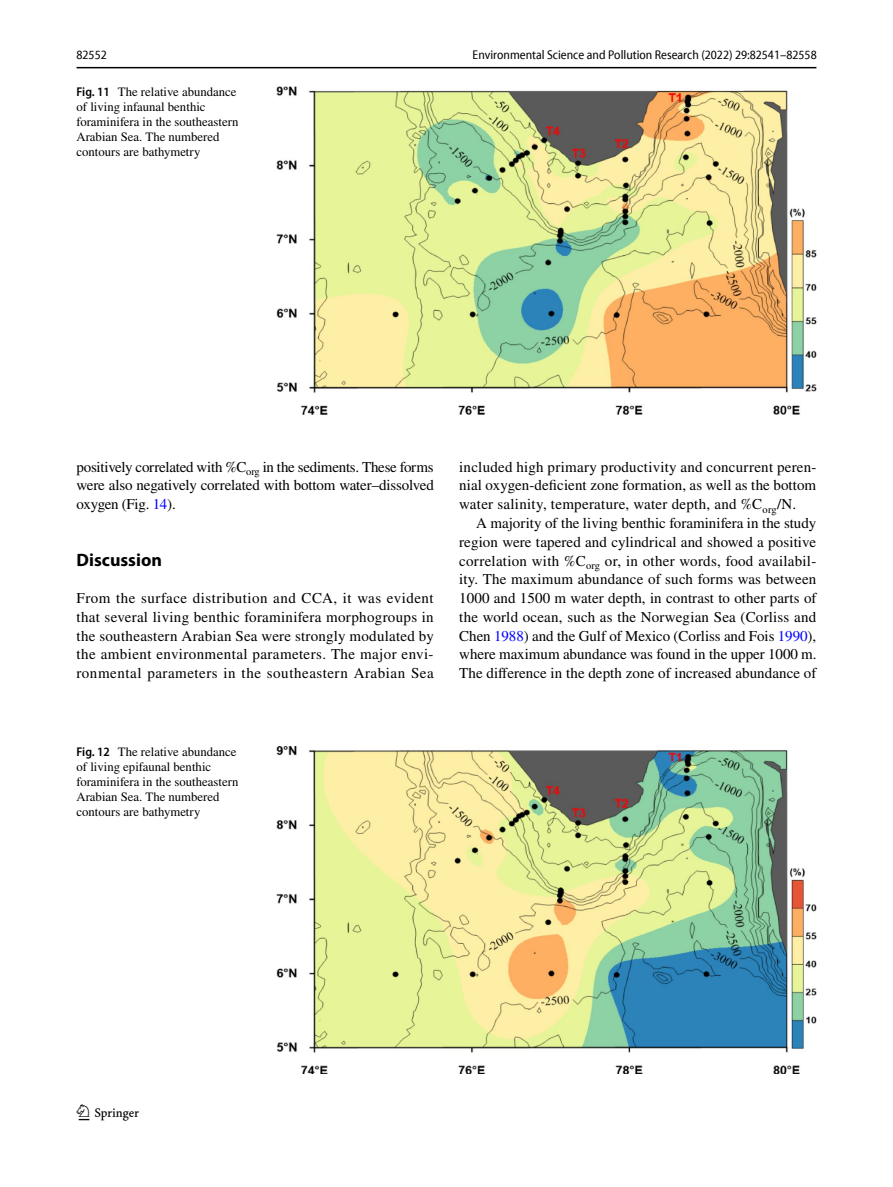
<style>
.page{position:relative;width:893px;height:1187px;background:#fff}
.page>*{position:absolute;margin:0;border:0;box-sizing:border-box;transform-origin:0 0}
.t1{font:22.5px "Springnew Regular 2";color:#000}
.t2{font:700 18px "Myriad Pro";color:#000}
.t3{font:15px/18.8px "STIX";letter-spacing:.005em;color:#000;text-align:justify}
.t4{font:12.75px/15px "STIX";color:#000}
.t5{font:semi-condensed 12.75px "Myriad Pro Unic";color:#000}
.s1{font-family:"Myriad Pro";font-weight:600;font-stretch:semi-condensed}
.s2{color:#00f}
</style>
<div class="page">
<hr style="left:77px;top:67px;width:739px;height:1px;background:#000">
<img style="left:276px;top:87px;width:540px;height:327px">
<img style="left:276px;top:746px;width:540px;height:327px">
<p class="t5" style="left:77px;top:50px;width:32px">82552</p>
<p class="t5" style="left:473px;top:50px;width:346px">Environmental Science and Pollution Research (2022) 29:82541–82558</p>
<p class="t4" style="left:77px;top:85px;width:163px"><span class="s1">Fig. 11</span> The relative abundance of living infaunal benthic foraminifera in the southeastern<br>Arabian Sea. The numbered contours are bathymetry</p>
<p class="t3" style="left:77px;top:458px;width:359px">positively correlated with %C<sub>org</sub> in the sediments. These forms were also negatively correlated with bottom water–dissolved oxygen (Fig. <span class="s2">14</span>).</p>
<p class="t2" style="left:77px;top:547px;width:87px">Discussion</p>
<p class="t3" style="left:77px;top:589px;width:359px">From the surface distribution and CCA, it was evident that several living benthic foraminifera morphogroups in the southeastern Arabian Sea were strongly modulated by the ambient environmental parameters. The major envi&shy;ronmental parameters in the southeastern Arabian Sea</p>
<p class="t3" style="left:459px;top:458px;width:359px">included high primary productivity and concurrent peren&shy;nial oxygen-deficient zone formation, as well as the bottom water salinity, temperature, water depth, and %C<sub>org</sub>/N.</p>
<p class="t3" style="left:459px;top:514px;width:359px;text-indent:17px">A majority of the living benthic foraminifera in the study region were tapered and cylindrical and showed a positive correlation with %C<sub>org</sub> or, in other words, food availabil&shy;ity. The maximum abundance of such forms was between 1000 and 1500 m water depth, in contrast to other parts of the world ocean, such as the Norwegian Sea (Corliss and Chen <span class="s2">1988</span>) and the Gulf of Mexico (Corliss and Fois <span class="s2">1990</span>), where maximum abundance was found in the upper 1000 m.<br>The difference in the depth zone of increased abundance of</p>
<p class="t4" style="left:77px;top:745px;width:163px"><span class="s1">Fig. 12</span> The relative abundance of living epifaunal benthic foraminifera in the southeastern<br>Arabian Sea. The numbered contours are bathymetry</p>
<h1 class="t1" style="left:79px;top:1104px;width:62px">1 3</h1>
</div>
